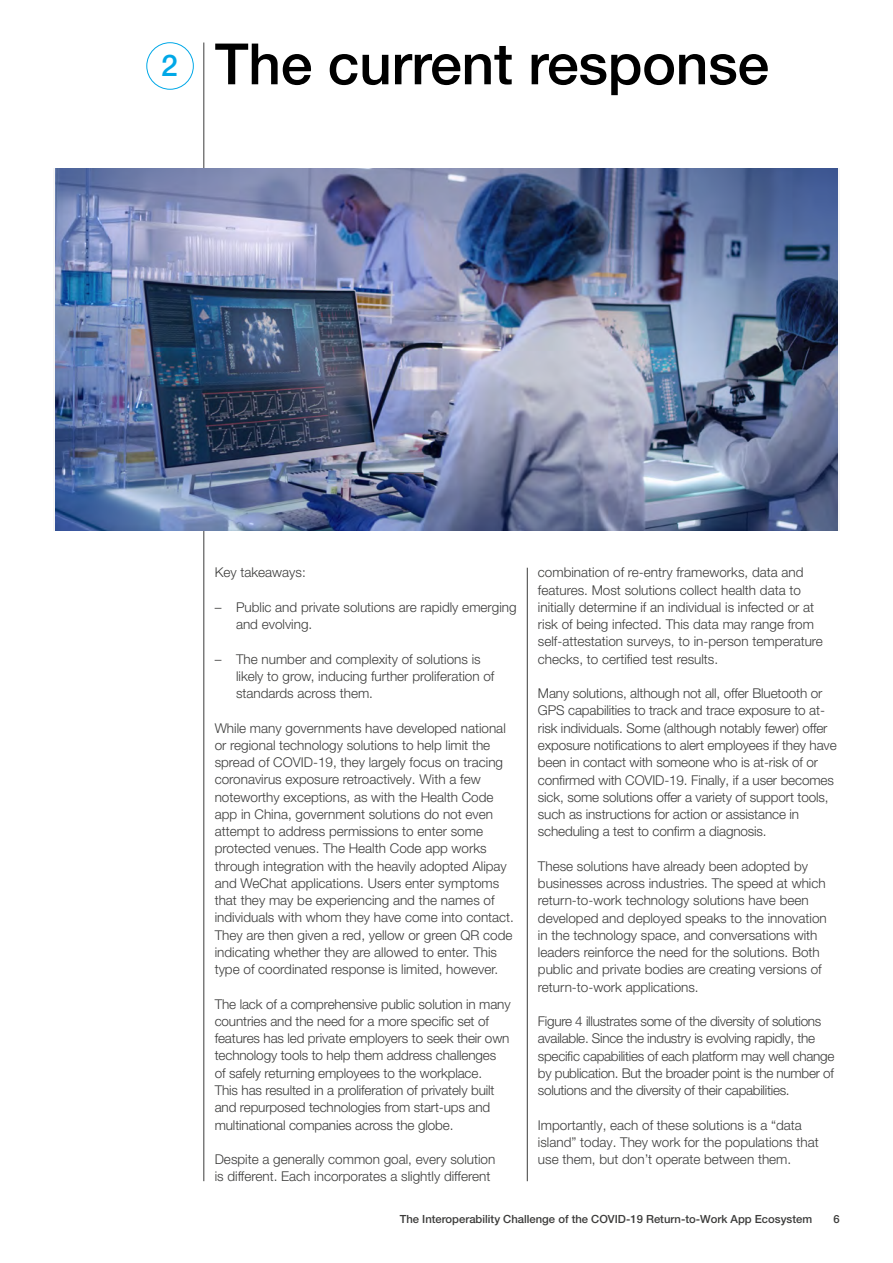
<style>
.page{position:relative;width:893px;height:1263px;background:#fff}
.page>*{position:absolute;margin:0;border:0;box-sizing:border-box;transform-origin:0 0}
.t1{font:500 57px "Helvetica Neue LT Pro";letter-spacing:-.005em;color:#000}
.t2{font:300 13.5px/17.2px "Helvetica Neue LT Pro";color:#3c3c3b}
.t3{font:300 13.5px/17.2px "Helvetica Neue LT Pro";letter-spacing:-.02em;color:#3c3c3b}
.t4{font:500 11.25px "Helvetica Neue LT Pro";color:#3c3c3b}
.s1{font-size:30px;color:#00a8e7}
</style>
<div class="page">
<hr style="left:527px;top:568px;width:1px;height:613px;background:#3c3c3b">
<hr style="left:204px;top:43px;width:1px;height:1138px;background:#3c3c3b">
<div style="left:147px;top:43px;width:47px;height:46px;border:1px solid #00a8e7;border-radius:50%"></div>
<img style="left:55px;top:168px;width:782px;height:363px">
<h1 class="t1" style="left:161px;top:30px;width:609px"><span class="s1">2</span> The current response</h1>
<p class="t2" style="left:215px;top:564px;width:93px">Key takeaways:</p>
<p class="t2" style="left:236px;top:598px;width:282px;text-indent:-21px">– Public and private solutions are rapidly emerging and evolving.</p>
<p class="t2" style="left:236px;top:650px;width:260px;text-indent:-21px">– The number and complexity of solutions is likely to grow, inducing further proliferation of standards across them.</p>
<p class="t2" style="left:215px;top:719px;width:301px">While many governments have developed national or regional technology solutions to help limit the spread of COVID-19, they largely focus on tracing coronavirus exposure retroactively. With a few noteworthy exceptions, as with the Health Code app in China, government solutions do not even attempt to address permissions to enter some protected venues. The Health Code app works through integration with the heavily adopted Alipay and WeChat applications. Users enter symptoms that they may be experiencing and the names of individuals with whom they have come into contact.<br>They are then given a red, yellow or green QR code indicating whether they are allowed to enter. This type of coordinated response is limited, however.</p>
<p class="t2" style="left:215px;top:995px;width:297px">The lack of a comprehensive public solution in many countries and the need for a more specific set of features has led private employers to seek their own technology tools to help them address challenges<br>of safely returning employees to the workplace.<br>This has resulted in a proliferation of privately built and repurposed technologies from start-ups and multinational companies across the globe.</p>
<p class="t2" style="left:215px;top:1150px;width:282px">Despite a generally common goal, every solution is different. Each incorporates a slightly different</p>
<p class="t2" style="left:538px;top:564px;width:287px">combination of re-entry frameworks, data and features. Most solutions collect health data to initially determine if an individual is infected or at risk of being infected. This data may range from self-attestation surveys, to in-person temperature checks, to certified test results.</p>
<p class="t2" style="left:538px;top:684px;width:300px">Many solutions, although not all, offer Bluetooth or GPS capabilities to track and trace exposure to at&shy;risk individuals. Some (although notably fewer) offer exposure notifications to alert employees if they have been in contact with someone who is at-risk of or confirmed with COVID-19. Finally, if a user becomes sick, some solutions offer a variety of support tools, such as instructions for action or assistance in scheduling a test to confirm a diagnosis.</p>
<p class="t2" style="left:538px;top:857px;width:290px">These solutions have already been adopted by businesses across industries. The speed at which return-to-work technology solutions have been developed and deployed speaks to the innovation in the technology space, and conversations with leaders reinforce the need for the solutions. Both public and private bodies are creating versions of return-to-work applications.</p>
<p class="t3" style="left:538px;top:1012px;width:298px">Figure 4 illustrates some of the diversity of solutions available. Since the industry is evolving rapidly, the specific capabilities of each platform may well change by publication. But the broader point is the number of solutions and the diversity of their capabilities.</p>
<p class="t2" style="left:538px;top:1116px;width:282px">Importantly, each of these solutions is a “data island” today. They work for the populations that use them, but don’t operate between them.</p>
<p class="t4" style="left:400px;top:1212px;width:414px">The Interoperability Challenge of the COVID-19 Return-to-Work App Ecosystem</p>
<p class="t4" style="left:834px;top:1212px;width:8px">6</p>
</div>
